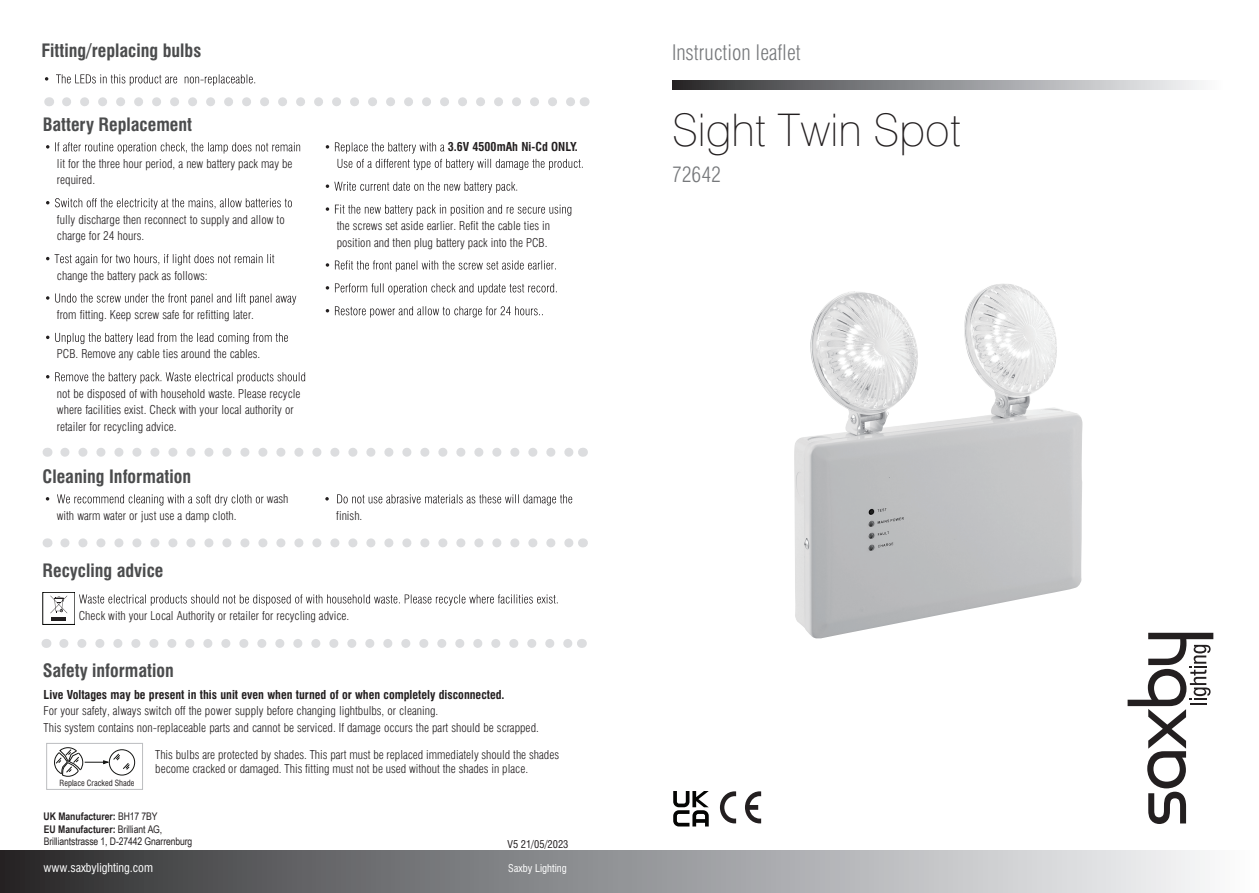
<style>
.page{position:relative;width:1259px;height:893px;background:#fff}
.page>*{position:absolute;margin:0;border:0;box-sizing:border-box;transform-origin:0 0}
.t1{font:100 45px "Swiss 721 BT";color:#231f20}
.t2{font:300 condensed 21px "Swiss 721 BT";color:#76787b}
.t3{font:700 condensed 18px "Swiss 721 BT";color:#4b4c4d}
.t4{font:300 condensed 12px/16.5px "Swiss 721 BT";color:#231f20}
.t5{font:700 condensed 12px "Swiss 721 BT";color:#231f20}
.t6{font:condensed 12px "Swiss 721 BT";color:#fff}
.t7{font:10.5px/12px "Arial Narrow";letter-spacing:-.01em;color:#231f20}
.t8{font:700 10.5px "Arial Narrow";color:#231f20}
.t9{font:condensed 10.5px "Swiss 721 BT";color:#fff}
.t10{font:condensed 10.5px "Swiss 721 BT";color:#231f20}
.t11{font:condensed 8.4px "Swiss 721 BT";color:#231f20}
.s1{font-weight:400}
.s2{font-weight:700}
</style>
<div class="page">
<svg style="left:46px;top:494px;width:218px;height:12px"></svg>
<svg style="left:325px;top:494px;width:247px;height:12px"></svg>
<svg style="left:64px;top:639px;width:508px;height:9px"></svg>
<svg style="left:79px;top:594px;width:479px;height:12px"></svg>
<svg style="left:50px;top:596px;width:17px;height:17px"></svg>
<hr style="left:51px;top:618px;width:15px;height:3px;background:#201d1e">
<svg style="left:65px;top:538px;width:508px;height:9px"></svg>
<svg style="left:46px;top:145px;width:3px;height:4px"></svg>
<svg style="left:55px;top:142px;width:245px;height:12px"></svg>
<svg style="left:55px;top:198px;width:237px;height:11px"></svg>
<svg style="left:55px;top:254px;width:219px;height:11px"></svg>
<svg style="left:46px;top:296px;width:3px;height:4px"></svg>
<svg style="left:55px;top:293px;width:241px;height:12px"></svg>
<svg style="left:55px;top:333px;width:233px;height:11px"></svg>
<svg style="left:55px;top:372px;width:250px;height:11px"></svg>
<svg style="left:326px;top:145px;width:3px;height:4px"></svg>
<svg style="left:335px;top:142px;width:248px;height:28px"></svg>
<svg style="left:326px;top:182px;width:191px;height:11px"></svg>
<svg style="left:326px;top:207px;width:3px;height:4px"></svg>
<svg style="left:335px;top:205px;width:236px;height:11px"></svg>
<svg style="left:326px;top:263px;width:3px;height:4px"></svg>
<svg style="left:335px;top:260px;width:221px;height:12px"></svg>
<svg style="left:326px;top:286px;width:3px;height:4px"></svg>
<svg style="left:335px;top:283px;width:222px;height:12px"></svg>
<svg style="left:335px;top:306px;width:208px;height:11px"></svg>
<svg style="left:65px;top:448px;width:508px;height:9px"></svg>
<svg style="left:45px;top:77px;width:3px;height:4px"></svg>
<svg style="left:56px;top:74px;width:121px;height:12px"></svg>
<svg style="left:185px;top:74px;width:70px;height:12px"></svg>
<svg style="left:67px;top:97px;width:508px;height:9px"></svg>
<svg style="left:672px;top:81px;width:530px;height:8px;background:#8f9092"></svg>
<svg style="left:109px;top:750px;width:26px;height:25px"></svg>
<div style="left:109px;top:749px;width:26px;height:26px;border:1px solid #131412;border-radius:50%"></div>
<svg style="left:54px;top:747px;width:76px;height:30px"></svg>
<div style="left:46px;top:743px;width:97px;height:47px;border:1px solid #bcbdc0"></div>
<div style="left:0;top:850px;width:1259px;height:43px;background:linear-gradient(to right,#2c2c2f,#fcfeff)"></div>
<svg style="left:1127px;top:633px;width:86px;height:191px"></svg>
<svg style="left:720px;top:791px;width:16px;height:32px"></svg>
<svg style="left:745px;top:791px;width:16px;height:32px"></svg>
<svg style="left:673px;top:791px;width:36px;height:35px"></svg>
<img style="left:794px;top:283px;width:288px;height:356px">
<h3 class="t3" style="left:41px;top:40px;width:161px">Fitting/replacing bulbs</h3>
<h3 class="t3" style="left:43px;top:113px;width:151px">Battery Replacement</h3>
<p class="t4" style="left:57px;top:155px;width:237px">lit for the three hour period, a new battery pack may be required.</p>
<p class="t4" style="left:57px;top:211px;width:229px">fully discharge then reconnect to supply and allow to charge for 24 hours.</p>
<p class="t4" style="left:57px;top:267px;width:152px">change the battery pack as follows:</p>
<p class="t4" style="left:57px;top:306px;width:199px">from fitting. Keep screw safe for refitting later.</p>
<p class="t4" style="left:57px;top:346px;width:205px">PCB. Remove any cable ties around the cables.</p>
<p class="t4" style="left:57px;top:385px;width:245px">not be disposed of with household waste. Please recycle where facilities exist. Check with your local authority or retailer for recycling advice.</p>
<h3 class="t3" style="left:43px;top:465px;width:150px">Cleaning Information</h3>
<p class="t4" style="left:267px;top:491px;width:23px">wash</p>
<p class="t5" style="left:448px;top:140px;width:132px">3.6V 4500mAh Ni-Cd ONLY.</p>
<p class="t4" style="left:337px;top:217px;width:215px">the screws set aside earlier. Refit the cable ties in position and then plug battery pack into the PCB.</p>
<p class="t4" style="left:57px;top:507px;width:181px">with warm water or just use a damp cloth.</p>
<p class="t4" style="left:336px;top:507px;width:28px">finish.</p>
<h3 class="t3" style="left:43px;top:560px;width:122px">Recycling advice</h3>
<p class="t4" style="left:79px;top:607px;width:272px">Check with your Local Authority or retailer for recycling advice.</p>
<h3 class="t3" style="left:43px;top:660px;width:133px">Safety information</h3>
<p class="t5" style="left:44px;top:687px;width:462px">Live Voltages may be present in this unit even when turned of or when completely disconnected.</p>
<p class="t4" style="left:44px;top:702px;width:497px">For your safety, always switch off the power supply before changing lightbulbs, or cleaning.<br>This system contains non-replaceable parts and cannot be serviced. If damage occurs the part should be scrapped.</p>
<p class="t11" style="left:59px;top:778px;width:77px">Replace Cracked Shade</p>
<p class="t4" style="left:155px;top:747px;width:405px;line-height:14.4px">This bulbs are protected by shades. This part must be replaced immediately should the shades become cracked or damaged. This fitting must not be used without the shades in place.</p>
<p class="t8" style="left:43px;top:808px;width:116px">UK Manufacturer: <span class="s1">BH17 7BY</span></p>
<p class="t7" style="left:44px;top:823px;width:150px"><span class="s2">EU Manufacturer:</span> Brilliant AG,<br>Brilliantstrasse 1, D-27442 Gnarrenburg</p>
<p class="t10" style="left:507px;top:838px;width:63px">V5 21/05/2023</p>
<p class="t6" style="left:43px;top:860px;width:111px">www.saxbylighting.com</p>
<p class="t9" style="left:508px;top:862px;width:60px">Saxby Lighting</p>
<h2 class="t2" style="left:672px;top:40px;width:130px">Instruction leaflet</h2>
<h1 class="t1" style="left:672px;top:103px;width:290px">Sight Twin Spot</h1>
<h2 class="t2" style="left:672px;top:162px;width:51px">72642</h2>
</div>
